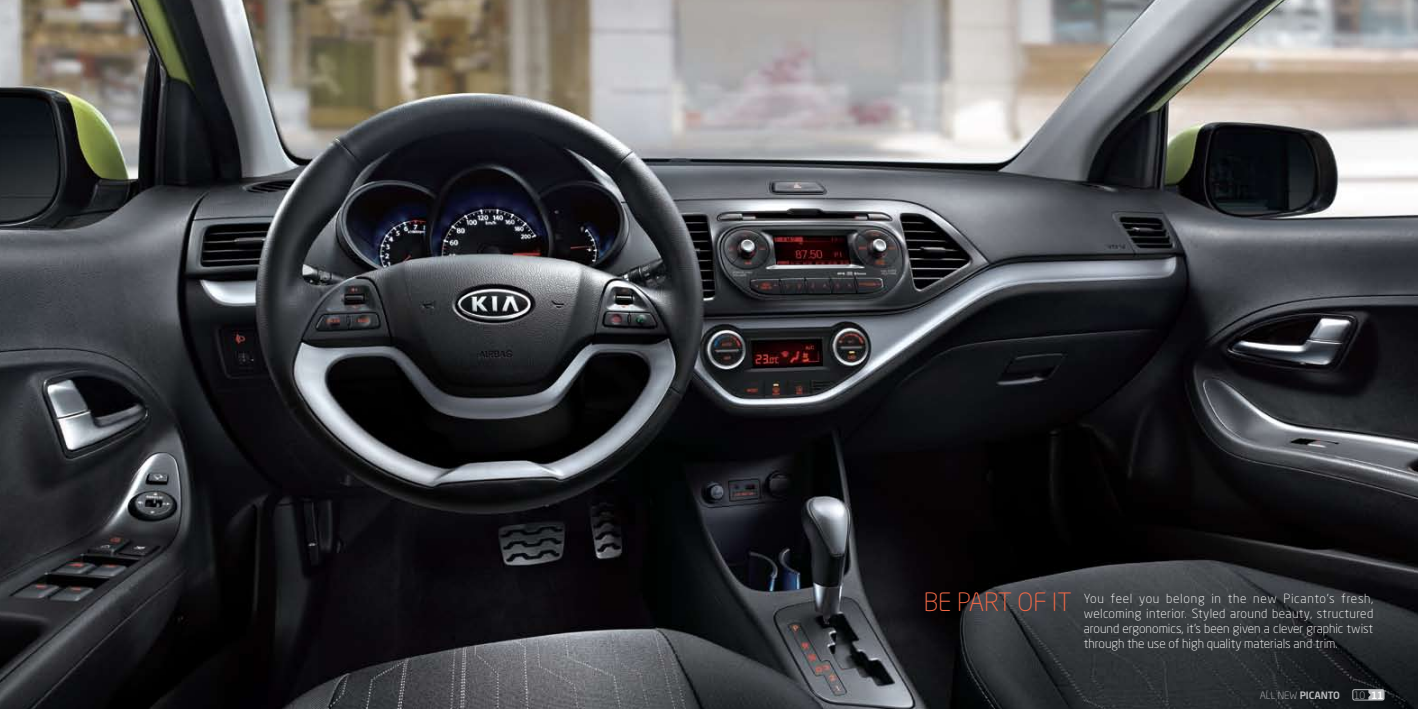
<style>
.page{position:relative;width:1418px;height:709px;background:#fff}
.page>*{position:absolute;margin:0;border:0;box-sizing:border-box;transform-origin:0 0}
.t1{font:300 12.5px/15px "Neo Sans Pro Cyr";color:#fff;text-align:justify}
.t2{font:500 10px "Neo Sans Pro Cyr";color:#bcbdc0}
.t3{font:300 10px "Neo Sans Pro Cyr";color:#bcbdc0}
.s1{font-size:25px;color:#f26846}
.s2{font-weight:300}
.s3{font-weight:500;color:#fff}
</style>
<div class="page">
<img style="left:0;top:0;width:1417px;height:709px">
<div style="left:1352px;top:689px;width:32px;height:11px;border:1px solid #bcbdc0;border-radius:2px"></div>
<div style="left:1371px;top:689px;width:12px;height:11px;background:#bcbdc0;border-radius:2px"></div>
<svg style="left:1368px;top:689px;width:5px;height:11px"></svg>
<p class="t1" style="left:1083px;top:590px;width:291px;text-indent:-160px"><span class="s1">Be part of it</span> You feel you belong in the new Picanto’s fresh, welcoming interior. Styled around beauty, structured around ergonomics, it’s been given a clever graphic twist through the use of high quality materials and trim.</p>
<p class="t2" style="left:1259px;top:689px;width:82px"><span class="s2">ALL NEW</span> PICANTO</p>
<p class="t3" style="left:1354px;top:689px;width:31px">10 <span class="s3">11</span></p>
</div>
